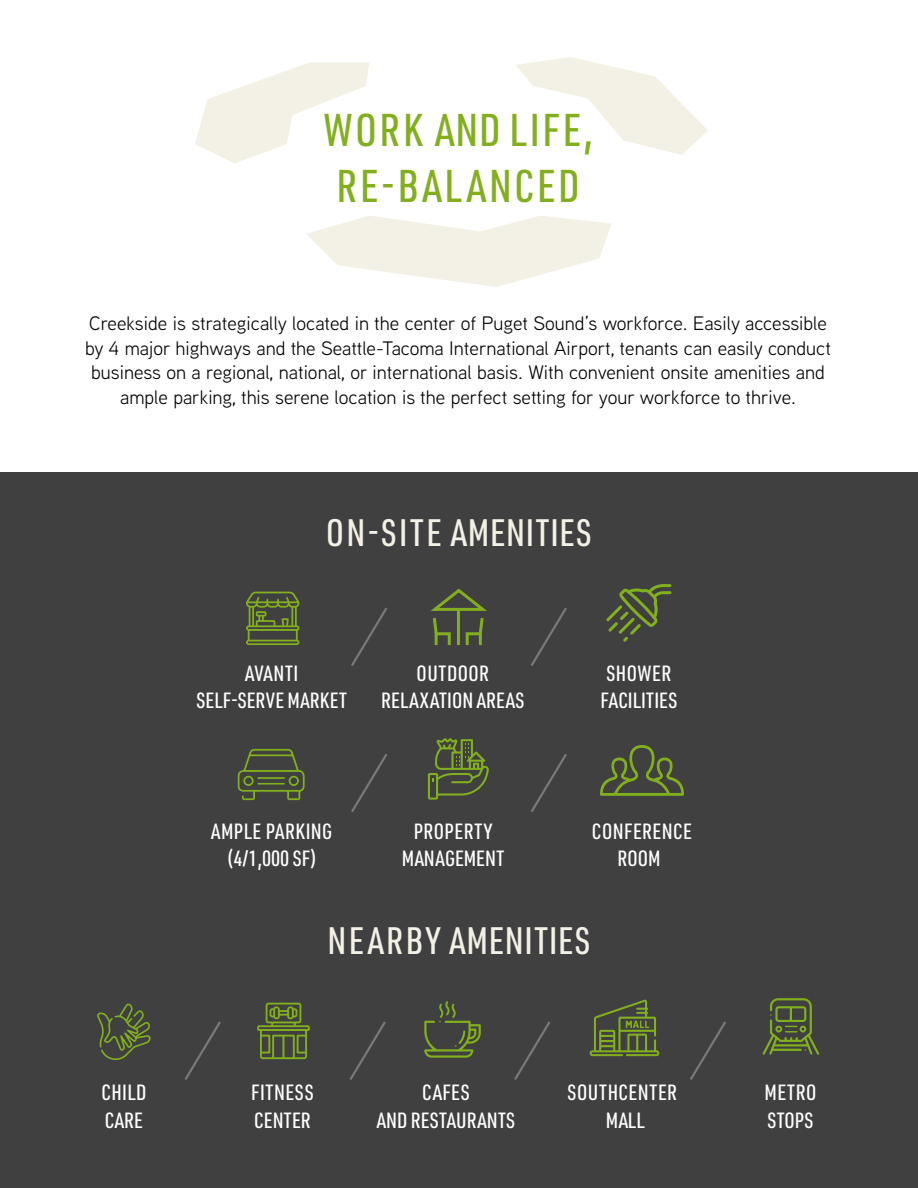
<style>
.page{position:relative;width:918px;height:1188px;background:#fff}
.page>*{position:absolute;margin:0;border:0;box-sizing:border-box;transform-origin:0 0}
.t1{font:500 45px/56.1px "URWDIN Arabic Cond";letter-spacing:.06em;color:#82af1d}
.t2{font:500 37.5px "URWDIN Arabic Cond";letter-spacing:.035em;color:#f3f1e6}
.t3{font:500 21.6px/27.2px "URWDIN Arabic Cond";letter-spacing:.02em;color:#fff;text-align:center}
.t4{font:500 21.6px "URWDIN Arabic Cond";color:#fff}
.t5{font:19.5px/24.6px "Aaux Next";color:#000;text-align:center}
</style>
<div class="page">
<div style="left:0;top:473px;width:918px;height:715px;background:#404040"></div>
<svg style="left:351px;top:607px;width:36px;height:59px"></svg>
<svg style="left:351px;top:754px;width:36px;height:58px"></svg>
<svg style="left:531px;top:607px;width:36px;height:59px"></svg>
<svg style="left:531px;top:754px;width:36px;height:58px"></svg>
<svg style="left:606px;top:584px;width:65px;height:58px"></svg>
<svg style="left:600px;top:745px;width:84px;height:51px"></svg>
<div style="left:435px;top:632px;width:16px;height:15px;border:3px solid #82af1d"></div>
<div style="left:466px;top:632px;width:16px;height:15px;border:3px solid #82af1d"></div>
<hr style="left:457px;top:610px;width:3px;height:35px;background:#82af1d">
<svg style="left:431px;top:588px;width:56px;height:48px"></svg>
<svg style="left:428px;top:738px;width:61px;height:62px"></svg>
<svg style="left:246px;top:592px;width:54px;height:53px"></svg>
<svg style="left:349px;top:1021px;width:37px;height:59px"></svg>
<svg style="left:184px;top:1021px;width:37px;height:59px"></svg>
<svg style="left:514px;top:1021px;width:37px;height:59px"></svg>
<svg style="left:690px;top:1021px;width:36px;height:59px"></svg>
<svg style="left:97px;top:1003px;width:54px;height:57px"></svg>
<svg style="left:257px;top:1003px;width:53px;height:56px"></svg>
<svg style="left:424px;top:1001px;width:57px;height:57px"></svg>
<svg style="left:590px;top:1000px;width:69px;height:56px"></svg>
<svg style="left:762px;top:998px;width:57px;height:57px"></svg>
<svg style="left:195px;top:62px;width:174px;height:101px"></svg>
<svg style="left:516px;top:57px;width:192px;height:98px"></svg>
<svg style="left:306px;top:216px;width:305px;height:71px"></svg>
<svg style="left:237px;top:748px;width:68px;height:53px"></svg>
<h1 class="t1" style="left:323px;top:102px;width:271px">WORK AND LIFE,<br>RE-BALANCED</h1>
<p class="t5" style="left:85px;top:310px;width:747px">Creekside is strategically located in the center of Puget Sound’s workforce. Easily accessible by 4 major highways and the Seattle-Tacoma International Airport, tenants can easily conduct business on a regional, national, or international basis. With convenient onsite amenities and ample parking, this serene location is the perfect setting for your workforce to thrive.</p>
<h2 class="t2" style="left:326px;top:511px;width:267px">ON-SITE AMENITIES</h2>
<p class="t3" style="left:197px;top:660px;width:152px">AVANTI<br>SELF-SERVE MARKET</p>
<p class="t3" style="left:417px;top:660px;width:74px">OUTDOOR</p>
<p class="t3" style="left:601px;top:659px;width:78px;line-height:27.8px;text-align:left">SHOWER<br>FACILITIES</p>
<p class="t3" style="left:381px;top:687px;width:145px">RELAXATION AREAS</p>
<p class="t3" style="left:211px;top:818px;width:123px">AMPLE PARKING (4/1,000 SF)</p>
<p class="t3" style="left:414px;top:817px;width:80px">PROPERTY</p>
<p class="t3" style="left:592px;top:818px;width:102px">CONFERENCE<br>ROOM</p>
<p class="t4" style="left:402px;top:846px;width:104px">MANAGEMENT</p>
<p class="t3" style="left:101px;top:1079px;width:47px;text-align:left">CHILD<br>CARE</p>
<h2 class="t2" style="left:328px;top:919px;width:264px">NEARBY AMENITIES</h2>
<p class="t3" style="left:251px;top:1079px;width:64px">FITNESS</p>
<p class="t3" style="left:377px;top:1078px;width:140px;line-height:27.8px">CAFES<br>AND RESTAURANTS</p>
<p class="t3" style="left:568px;top:1079px;width:111px">SOUTHCENTER<br>MALL</p>
<p class="t3" style="left:764px;top:1079px;width:53px;text-align:left">METRO<br>STOPS</p>
<p class="t3" style="left:254px;top:1107px;width:58px">CENTER</p>
</div>
